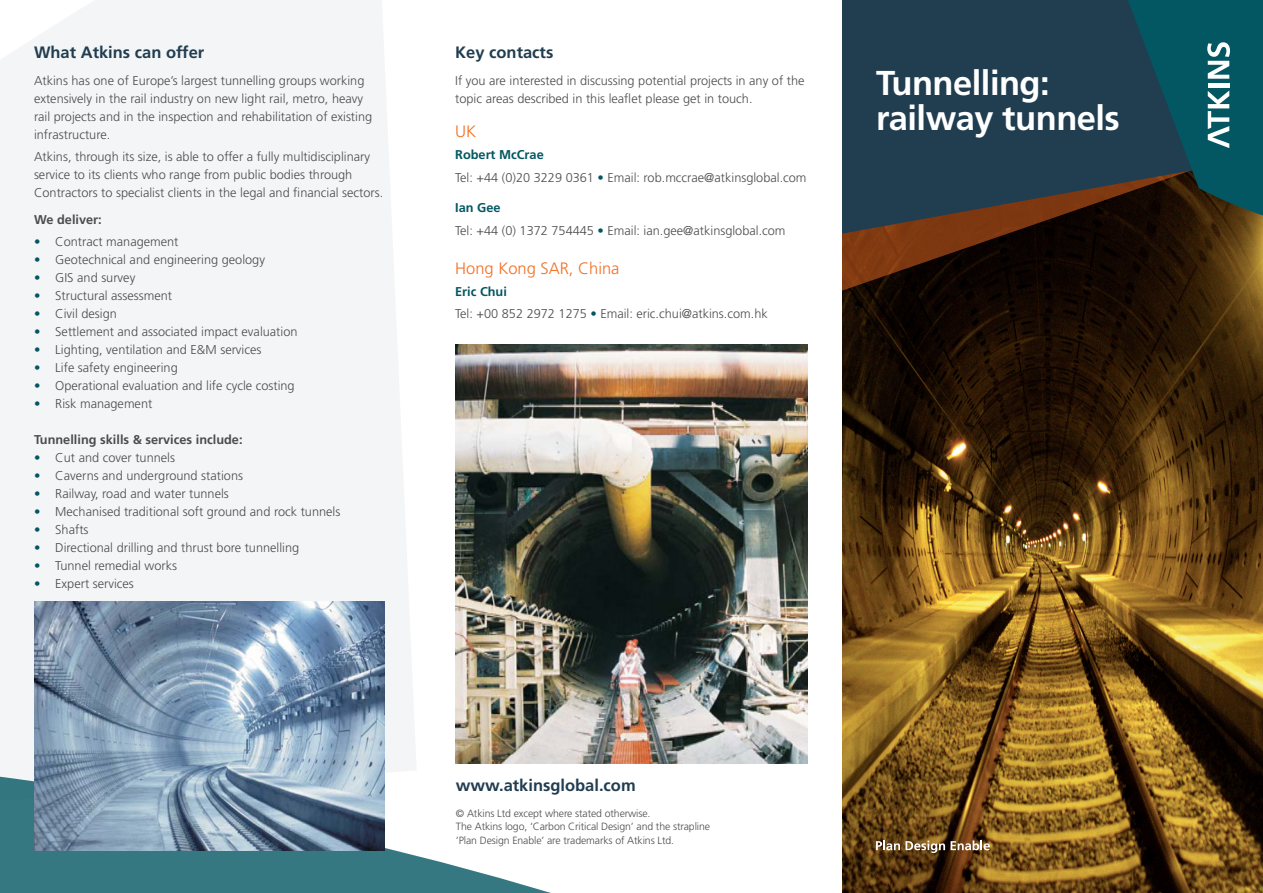
<style>
.page{position:relative;width:1263px;height:893px;background:#fff}
.page>*{position:absolute;margin:0;border:0;box-sizing:border-box;transform-origin:0 0}
.t1{font:700 34.5px "Frutiger LT Std";letter-spacing:-.015em;color:#fff}
.t2{font:700 16.5px "Frutiger LT Std";color:#213d50}
.t3{font:300 16.5px "Frutiger LT Std";color:#f36e21}
.body_text{font:300 12.75px/18px "Frutiger LT Std";color:#4b4c4d}
.body_text-2{font:700 12.75px "Frutiger LT Std";color:#4b4c4d}
.body_text-3{font:700 12.75px "Frutiger LT Std";color:#035762}
._07_Caption_Text{font:300 10.5px/13.5px "Frutiger LT Std";letter-spacing:-.01em;color:#4b4c4d}
.s1{color:#035762}
</style>
<div class="page">
<img style="left:842px;top:255px;width:421px;height:638px">
<svg style="left:842px;top:249px;width:380px;height:49px;background:#241004"></svg>
<svg style="left:842px;top:0;width:122px;height:249px;background:#2a3c49"></svg>
<div style="left:0;top:0;width:415px;height:741px;background:#f4f5f6"></div>
<svg style="left:0;top:741px;width:1029px;height:152px"></svg>
<svg style="left:964px;top:0;width:299px;height:255px;background:#203b42"></svg>
<img style="left:34px;top:602px;width:350px;height:248px">
<svg style="left:1208px;top:90px;width:21px;height:58px"></svg>
<hr style="left:1208px;top:84px;width:21px;height:4px;background:#fff">
<svg style="left:1207px;top:42px;width:23px;height:37px"></svg>
<img style="left:456px;top:344px;width:351px;height:419px">
<p class="t2" style="left:34px;top:43px;width:172px">What Atkins can offer</p>
<p class="body_text" style="left:34px;top:72px;width:340px">Atkins has one of Europe’s largest tunnelling groups working extensively in the rail industry on new light rail, metro, heavy rail projects and in the inspection and rehabilitation of existing infrastructure.</p>
<p class="body_text" style="left:34px;top:148px;width:351px">Atkins, through its size, is able to offer a fully multidisciplinary service to its clients who range from public bodies through<br>Contractors to specialist clients in the legal and financial sectors.</p>
<p class="body_text-2" style="left:34px;top:212px;width:69px">We deliver:</p>
<p class="body_text" style="left:34px;top:233px;width:146px"><span class="s1">•</span> Contract management</p>
<p class="body_text" style="left:34px;top:251px;width:232px"><span class="s1">•</span> Geotechnical and engineering geology</p>
<p class="body_text" style="left:34px;top:269px;width:103px"><span class="s1">•</span> GIS and survey</p>
<p class="body_text" style="left:34px;top:287px;width:140px"><span class="s1">•</span> Structural assessment</p>
<p class="body_text" style="left:34px;top:305px;width:84px"><span class="s1">•</span> Civil design</p>
<p class="body_text" style="left:34px;top:323px;width:265px"><span class="s1">•</span> Settlement and associated impact evaluation</p>
<p class="body_text" style="left:34px;top:341px;width:229px"><span class="s1">•</span> Lighting, ventilation and E&amp;M services</p>
<p class="body_text" style="left:34px;top:359px;width:145px"><span class="s1">•</span> Life safety engineering</p>
<p class="body_text" style="left:34px;top:377px;width:262px"><span class="s1">•</span> Operational evaluation and life cycle costing</p>
<p class="body_text" style="left:34px;top:395px;width:120px"><span class="s1">•</span> Risk management</p>
<p class="body_text-2" style="left:34px;top:432px;width:210px">Tunnelling skills &amp; services include:</p>
<p class="body_text" style="left:34px;top:449px;width:142px"><span class="s1">•</span> Cut and cover tunnels</p>
<p class="body_text" style="left:34px;top:467px;width:211px"><span class="s1">•</span> Caverns and underground stations</p>
<p class="body_text" style="left:34px;top:485px;width:196px"><span class="s1">•</span> Railway, road and water tunnels</p>
<p class="body_text" style="left:34px;top:503px;width:308px"><span class="s1">•</span> Mechanised traditional soft ground and rock tunnels</p>
<p class="body_text" style="left:34px;top:521px;width:56px"><span class="s1">•</span> Shafts</p>
<p class="body_text" style="left:34px;top:539px;width:267px"><span class="s1">•</span> Directional drilling and thrust bore tunnelling</p>
<p class="body_text" style="left:34px;top:557px;width:145px"><span class="s1">•</span> Tunnel remedial works</p>
<p class="body_text" style="left:34px;top:575px;width:101px"><span class="s1">•</span> Expert services</p>
<p class="t2" style="left:455px;top:43px;width:100px">Key contacts</p>
<p class="body_text" style="left:455px;top:72px;width:351px">If you are interested in discussing potential projects in any of the topic areas described in this leaflet please get in touch.</p>
<p class="t3" style="left:455px;top:122px;width:23px">UK</p>
<p class="body_text-3" style="left:455px;top:147px;width:90px">Robert McCrae</p>
<p class="body_text" style="left:455px;top:168px;width:353px">Tel: +44 (0)20 3229 0361 <span class="s1">•</span> Email: rob.mccrae@atkinsglobal.com</p>
<p class="body_text-3" style="left:455px;top:200px;width:47px">Ian Gee</p>
<p class="body_text" style="left:455px;top:221px;width:332px">Tel: +44 (0) 1372 754445 <span class="s1">•</span> Email: ian.gee@atkinsglobal.com</p>
<p class="t3" style="left:455px;top:259px;width:166px">Hong Kong SAR, China</p>
<p class="body_text-3" style="left:455px;top:284px;width:53px">Eric Chui</p>
<p class="body_text" style="left:455px;top:305px;width:314px">Tel: +00 852 2972 1275 <span class="s1">•</span> Email: eric.chui@atkins.com.hk</p>
<p class="t1" style="left:876px;top:63px;width:175px">Tunnelling:</p>
<p class="t1" style="left:876px;top:98px;width:245px">railway tunnels</p>
<p class="t2" style="left:456px;top:775px;width:181px">www.atkinsglobal.com</p>
<p class="_07_Caption_Text" style="left:456px;top:807px;width:196px">© Atkins Ltd except where stated otherwise.</p>
<p class="_07_Caption_Text" style="left:456px;top:820px;width:256px">The Atkins logo, ‘Carbon Critical Design’ and the strapline ‘Plan Design Enable’ are trademarks of Atkins Ltd.</p>
</div>
